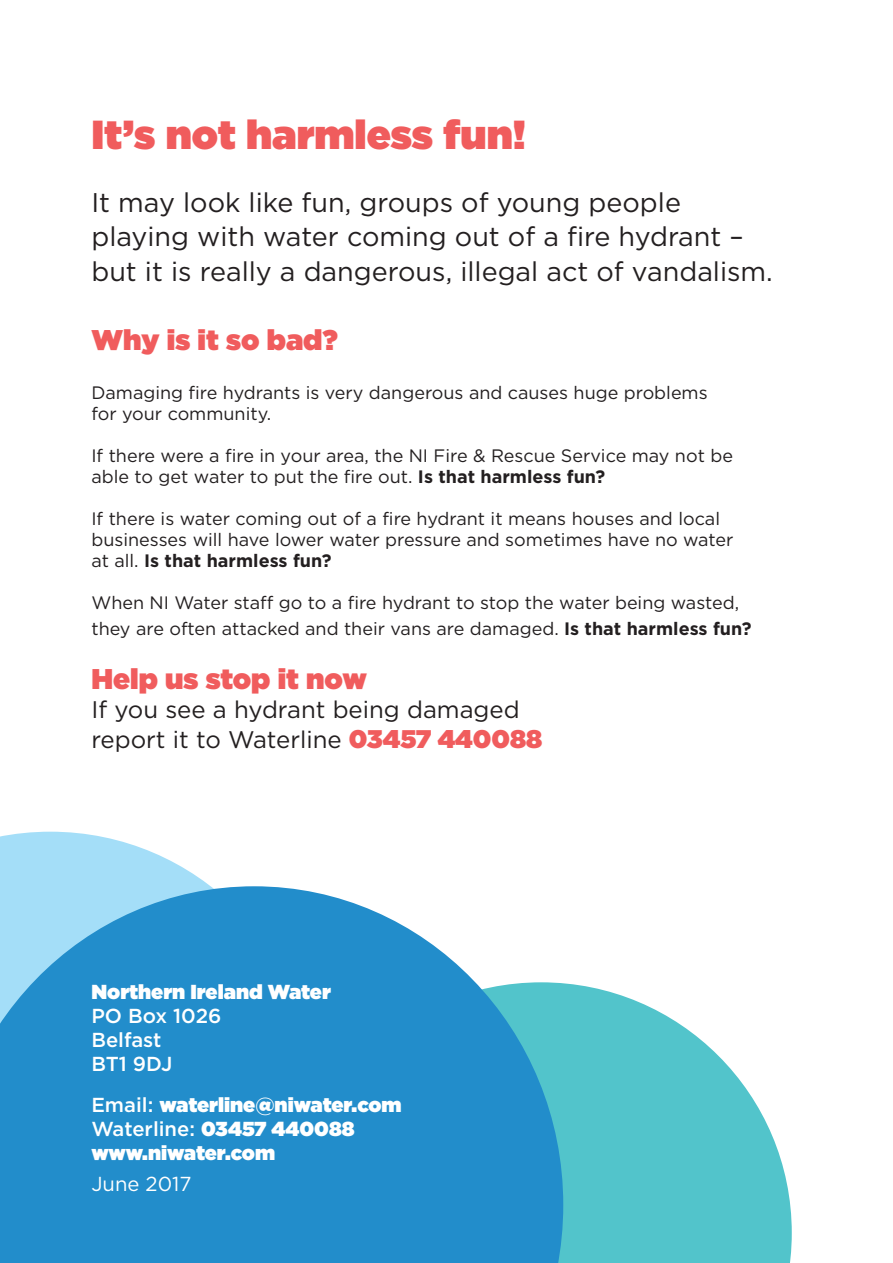
<style>
.page{position:relative;width:893px;height:1263px;background:#fff}
.page>*{position:absolute;margin:0;border:0;box-sizing:border-box;transform-origin:0 0}
.t1{font:40.5px "Gotham Ultra";color:#f05c5d}
.t2{font:28.5px "Gotham Ultra";color:#f05c5d}
.t3{font:27px/34.5px "Gotham";color:#231f20}
.t4{font:24px/30.6px "Gotham";color:#231f20}
.Text{font:20.25px "Gotham Ultra";color:#fff}
.Text-2{font:500 20.25px/24px "Gotham";color:#fff}
.Text-3{font:20.25px "Gotham";color:#fff}
.t5{font:18px/21px "Gotham";color:#231f20}
.s1{font-weight:700}
.s2{font-family:"Gotham Ultra";font-size:25.5px;color:#f05c5d}
.s3{font-family:"Gotham Ultra";font-weight:400}
.s4{font-family:"Gotham";font-weight:500}
</style>
<div class="page">
<svg style="left:0;top:832px;width:210px;height:54px;fill:#a4def8"></svg>
<svg style="left:563px;top:983px;width:229px;height:280px;fill:#52c4cb"></svg>
<svg style="left:0;top:886px;width:563px;height:377px;background:#399ad0"></svg>
<p class="t1" style="left:91px;top:111px;width:436px">It’s not harmless fun!</p>
<p class="t3" style="left:91px;top:184px;width:683px">It may look like fun, groups of young people playing with water coming out of a fire hydrant – but it is really a dangerous, illegal act of vandalism.</p>
<p class="t2" style="left:91px;top:323px;width:248px">Why is it so bad?</p>
<p class="t5" style="left:91px;top:382px;width:618px">Damaging fire hydrants is very dangerous and causes huge problems for your community.</p>
<p class="t5" style="left:91px;top:445px;width:643px">If there were a fire in your area, the NI Fire &amp; Rescue Service may not be able to get water to put the fire out. <span class="s1">Is that harmless fun?</span></p>
<p class="t5" style="left:91px;top:508px;width:644px">If there is water coming out of a fire hydrant it means houses and local businesses will have lower water pressure and sometimes have no water at all. <span class="s1">Is that harmless fun?</span></p>
<p class="t5" style="left:91px;top:590px;width:662px;line-height:25.5px">When NI Water staff go to a fire hydrant to stop the water being wasted, they are often attacked and their vans are damaged. <span class="s1">Is that harmless fun?</span></p>
<p class="t2" style="left:91px;top:662px;width:277px">Help us stop it now</p>
<p class="t4" style="left:91px;top:694px;width:452px">If you see a hydrant being damaged report it to Waterline <span class="s2">03457 440088</span></p>
<p class="Text-2" style="left:91px;top:980px;width:241px"><span class="s3">Northern Ireland Water<br></span>PO Box 1026<br>Belfast<br>BT1 9DJ</p>
<p class="Text" style="left:91px;top:1093px;width:312px"><span class="s4">Email:</span> waterline@niwater.com</p>
<p class="Text" style="left:91px;top:1117px;width:265px"><span class="s4">Waterline:</span> 03457 440088</p>
<p class="Text" style="left:91px;top:1141px;width:185px">www.niwater.com</p>
<p class="Text-3" style="left:91px;top:1172px;width:102px">June 2017</p>
</div>
